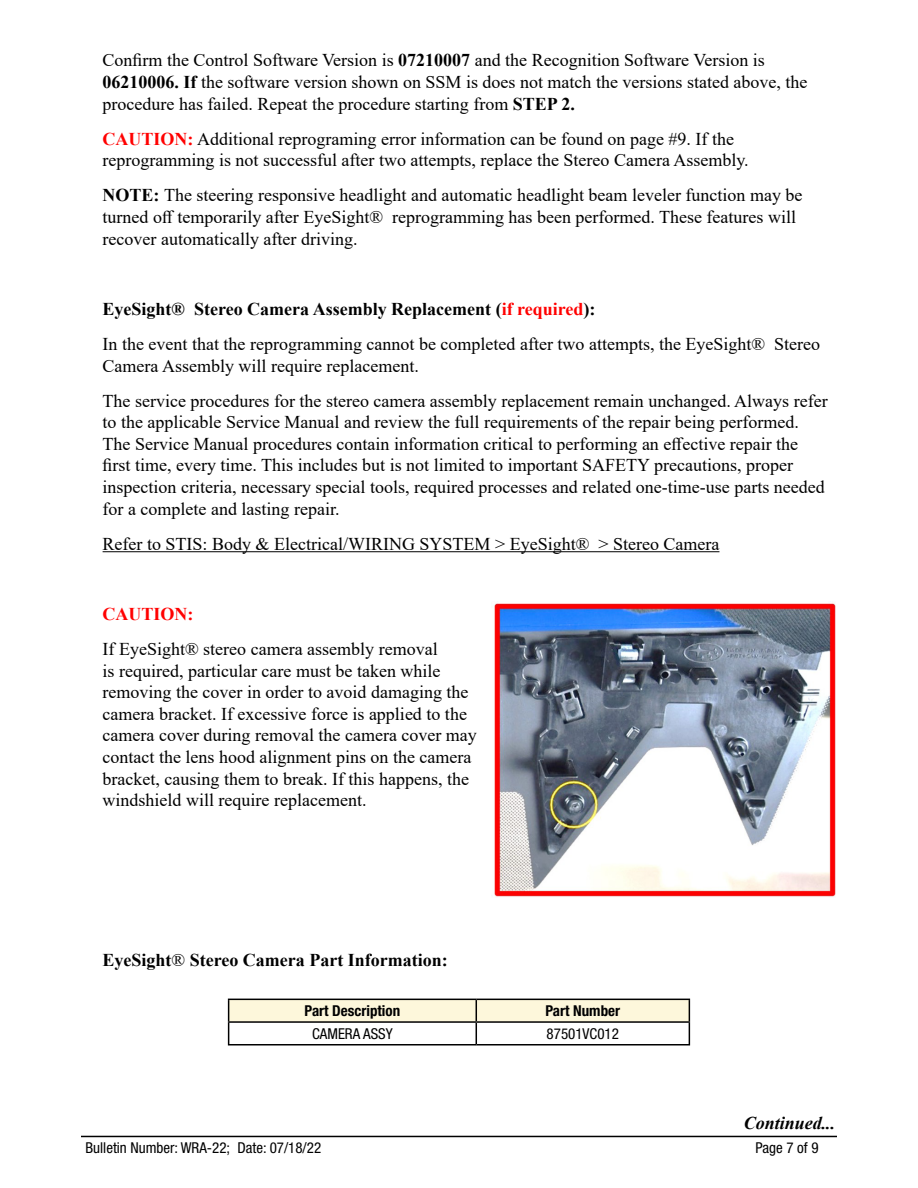
<style>
.page{position:relative;width:918px;height:1188px;background:#fff}
.page>*{position:absolute;margin:0;border:0;box-sizing:border-box;transform-origin:0 0}
.t1{font:18px/21.6px "Times New Roman";color:#000}
.t2{font:700 18px "Times New Roman";color:#000}
.t3{font:italic 700 18px "Times New Roman";color:#000}
.t4{font:700 18px "Times New Roman";color:#f00}
.t5{font:condensed 15px "Helvetica Neue LT Std";color:#000}
.t6{font:700 condensed 15px "Helvetica Neue LT Std";color:#000}
.s1{font-weight:700}
.s2{font-weight:700;color:#f00}
.s3{font-weight:400}
</style>
<div class="page">
<hr style="left:81px;top:1136px;width:756px;height:1px;background:#000">
<hr style="left:103px;top:551px;width:616px;height:1px;background:#000">
<svg style="left:228px;top:999px;width:462px;height:45px"></svg>
<hr style="left:228px;top:1044px;width:248px;height:2px;background:#000">
<hr style="left:476px;top:1044px;width:214px;height:2px;background:#000">
<img style="left:492px;top:601px;width:344px;height:296px">
<p class="t1" style="left:103px;top:49px;width:706px">Confirm the Control Software Version is <span class="s1">07210007</span> and the Recognition Software Version is<br><span class="s1">06210006. If</span> the software version shown on SSM is does not match the versions stated above, the procedure has failed. Repeat the procedure starting from <span class="s1">STEP 2.</span></p>
<p class="t1" style="left:103px;top:127px;width:648px"><span class="s2">CAUTION:</span> Additional reprograming error information can be found on page #9. If the reprogramming is not successful after two attempts, replace the Stereo Camera Assembly.</p>
<p class="t1" style="left:103px;top:184px;width:701px"><span class="s1">NOTE:</span> The steering responsive headlight and automatic headlight beam leveler function may be turned off temporarily after EyeSight® reprogramming has been performed. These features will recover automatically after driving.</p>
<p class="t1" style="left:103px;top:291px;width:719px;line-height:35.1px"><span class="s1">EyeSight® Stereo Camera Assembly Replacement (</span><span class="s2">if required</span><span class="s1">):<br></span>In the event that the reprogramming cannot be completed after two attempts, the EyeSight® Stereo</p>
<p class="t1" style="left:103px;top:347px;width:727px;line-height:35.1px">Camera Assembly will require replacement.<br>The service procedures for the stereo camera assembly replacement remain unchanged. Always refer</p>
<p class="t1" style="left:103px;top:411px;width:724px">to the applicable Service Manual and review the full requirements of the repair being performed.<br>The Service Manual procedures contain information critical to performing an effective repair the first time, every time. This includes but is not limited to important SAFETY precautions, proper inspection criteria, necessary special tools, required processes and related one-time-use parts needed for a complete and lasting repair.</p>
<p class="t1" style="left:103px;top:532px;width:618px">Refer to STIS: Body &amp; Electrical/WIRING SYSTEM &gt; EyeSight® &gt; Stereo Camera</p>
<p class="t4" style="left:103px;top:601px;width:92px">CAUTION:</p>
<p class="t1" style="left:103px;top:638px;width:376px">If EyeSight® stereo camera assembly removal<br>is required, particular care must be taken while removing the cover in order to avoid damaging the camera bracket. If excessive force is applied to the camera cover during removal the camera cover may contact the lens hood alignment pins on the camera bracket, causing them to break. If this happens, the windshield will require replacement.</p>
<p class="t2" style="left:103px;top:947px;width:347px">EyeSight<span class="s3">®</span> Stereo Camera Part Information:</p>
<p class="t6" style="left:305px;top:1002px;width:97px">Part Description</p>
<p class="t6" style="left:546px;top:1002px;width:76px">Part Number</p>
<p class="t5" style="left:312px;top:1025px;width:82px">CAMERA ASSY</p>
<p class="t5" style="left:547px;top:1025px;width:74px">87501VC012</p>
<p class="t3" style="left:744px;top:1111px;width:93px">Continued...</p>
<p class="t5" style="left:86px;top:1138px;width:237px">Bulletin Number: WRA-22; Date: 07/18/22</p>
<p class="t5" style="left:756px;top:1138px;width:65px">Page 7 of 9</p>
</div>
